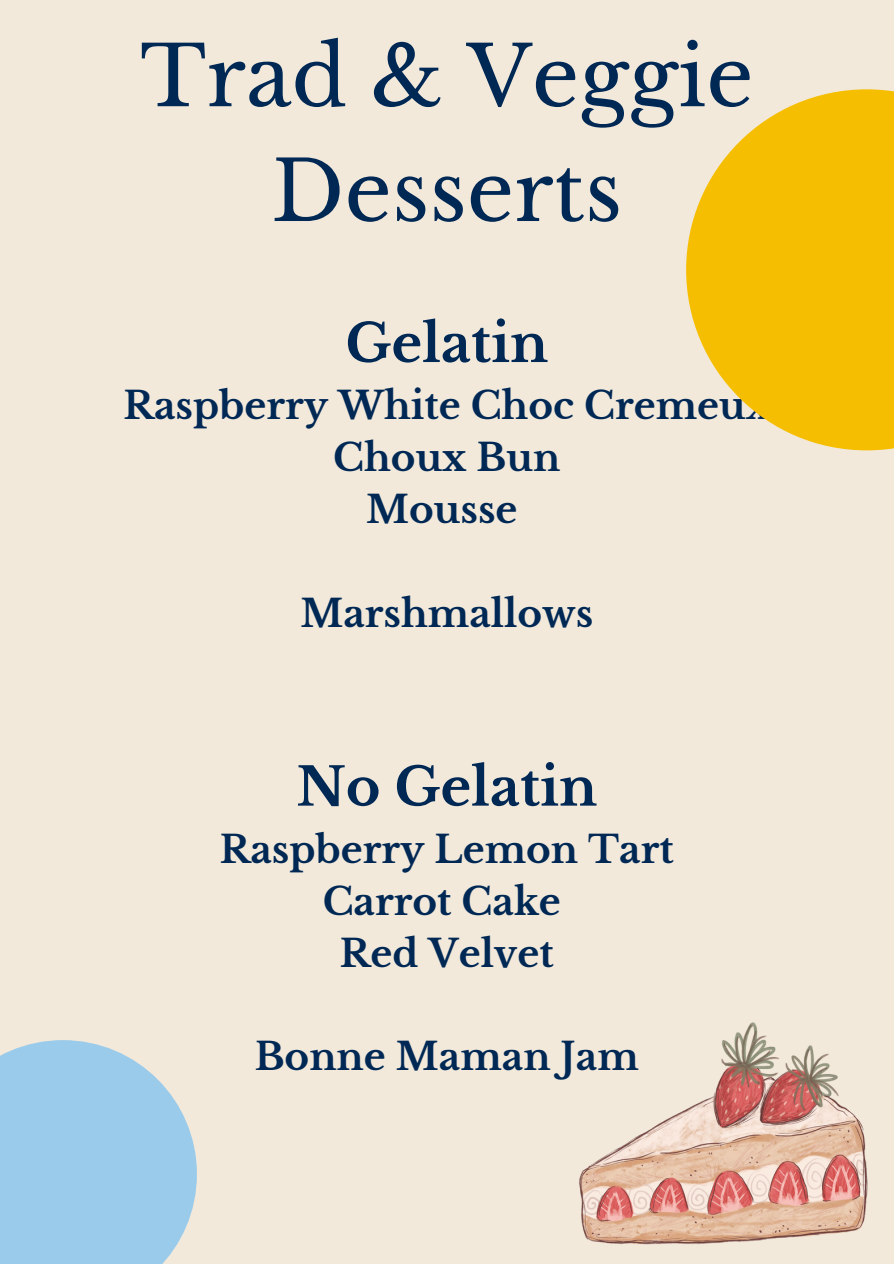
<style>
.page{position:relative;width:894px;height:1264px;background:#fff}
.page>*{position:absolute;margin:0;border:0;box-sizing:border-box;transform-origin:0 0}
.t1{font:82.5px/114.8px "Libre Baskerville";color:#002855;text-align:center}
.t2{font:700 52.5px "Libre Baskerville";color:#002855}
.t3{font:700 37.5px "Libre Baskerville";color:#002855}
</style>
<div class="page">
<div style="left:0;top:0;width:893px;height:1263px;background:#f2e9db"></div>
<div style="left:0;top:1040px;width:197px;height:223px;background:#9bcbeb"></div>
<svg style="left:686px;top:89px;width:207px;height:361px;fill:#f6be00"></svg>
<img style="left:579px;top:1022px;width:289px;height:223px">
<h1 class="t1" style="left:140px;top:20px;width:614px">Trad &amp; Veggie<br>Desserts</h1>
<p class="t2" style="left:345px;top:311px;width:204px">Gelatin</p>
<p class="t3" style="left:123px;top:383px;width:648px">Raspberry White Choc Cremeux</p>
<p class="t3" style="left:333px;top:435px;width:228px">Choux Bun</p>
<p class="t3" style="left:366px;top:486px;width:153px">Mousse</p>
<p class="t3" style="left:300px;top:590px;width:294px">Marshmallows</p>
<p class="t2" style="left:296px;top:754px;width:302px">No Gelatin</p>
<p class="t3" style="left:220px;top:826px;width:455px">Raspberry Lemon Tart</p>
<p class="t3" style="left:322px;top:878px;width:239px">Carrot Cake</p>
<p class="t3" style="left:340px;top:930px;width:215px">Red Velvet</p>
<p class="t3" style="left:254px;top:1033px;width:385px">Bonne Maman Jam</p>
</div>
